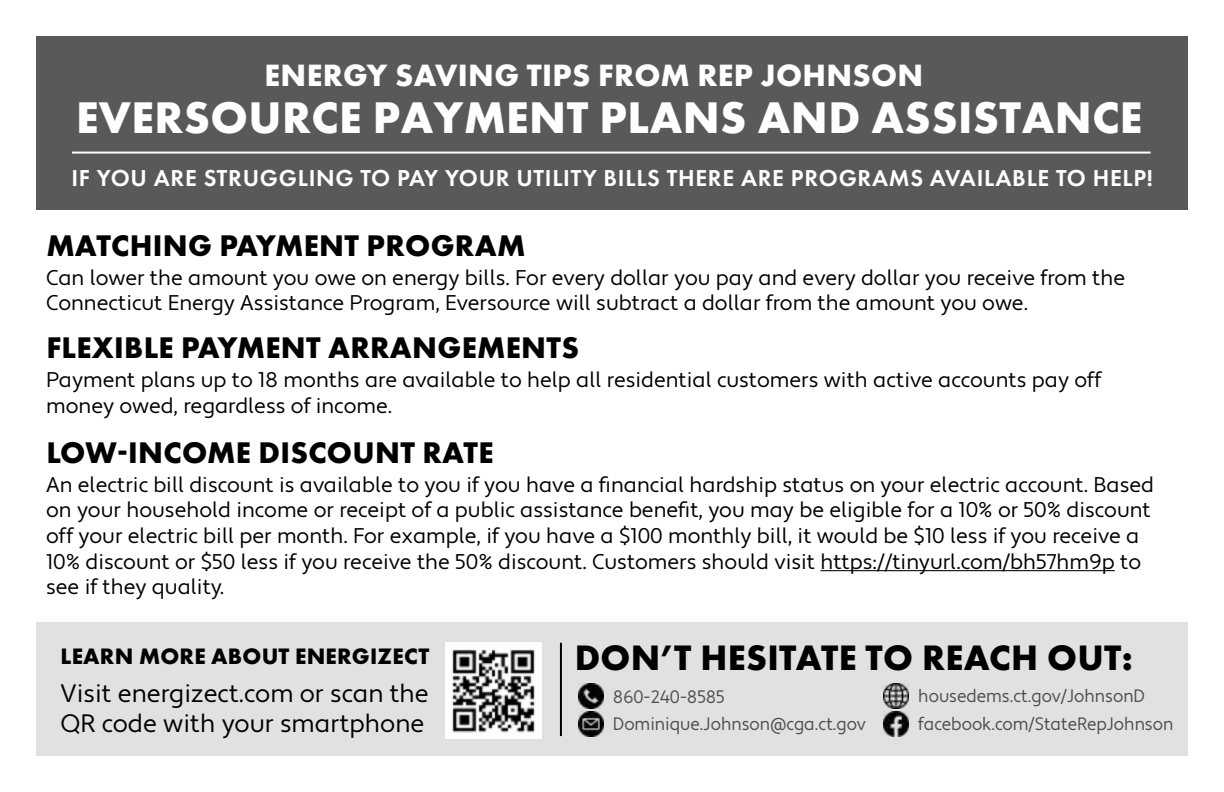
<style>
.page{position:relative;width:1224px;height:792px;background:#fff}
.page>*{position:absolute;margin:0;border:0;box-sizing:border-box;transform-origin:0 0}
.t1{font:700 46px "Futura PT";letter-spacing:.01em;color:#fff}
.t2{font:700 36.6px "Futura PT";letter-spacing:.01em;color:#000}
.t3{font:700 32px "Futura PT";letter-spacing:.01em;color:#fff}
.t4{font:700 31px "Futura PT";letter-spacing:.01em;color:#000}
.t5{font:25.2px/30.2px "Apertura";color:#000}
.t6{font:600 24px "Futura PT";letter-spacing:.03em;color:#fff}
.t7{font:700 23.2px "Futura PT";letter-spacing:.01em;color:#000}
.t8{font:21.2px/25.6px "Apertura";color:#000}
.t9{font:18px/27.6px "Apertura";color:#4d4d4f;scale:.95 1}
</style>
<div class="page">
<hr style="left:820px;top:570px;width:295px;height:1px;background:#000">
<div style="left:36px;top:622px;width:1152px;height:134px;background:#e0e1e2"></div>
<img style="left:578px;top:683px;width:25px;height:26px">
<img style="left:578px;top:711px;width:25px;height:26px">
<img style="left:883px;top:711px;width:26px;height:26px">
<img style="left:883px;top:683px;width:26px;height:26px">
<img style="left:446px;top:643px;width:95px;height:95px">
<hr style="left:560px;top:643px;width:2px;height:93px;background:#000">
<div style="left:36px;top:36px;width:1152px;height:173px;background:#58595b"></div>
<hr style="left:72px;top:152px;width:1079px;height:2px;background:#fff">
<h3 class="t3" style="left:265px;top:55px;width:660px">ENERGY SAVING TIPS FROM REP JOHNSON</h3>
<h1 class="t1" style="left:76px;top:88px;width:1068px">EVERSOURCE PAYMENT PLANS AND ASSISTANCE</h1>
<p class="t6" style="left:72px;top:163px;width:1083px">IF YOU ARE STRUGGLING TO PAY YOUR UTILITY BILLS THERE ARE PROGRAMS AVAILABLE TO HELP!</p>
<h3 class="t4" style="left:46px;top:225px;width:481px">MATCHING PAYMENT PROGRAM</h3>
<p class="t8" style="left:46px;top:266px;width:1080px">Can lower the amount you owe on energy bills. For every dollar you pay and every dollar you receive from the<br>Connecticut Energy Assistance Program, Eversource will subtract a dollar from the amount you owe.</p>
<h3 class="t4" style="left:46px;top:328px;width:534px">FLEXIBLE PAYMENT ARRANGEMENTS</h3>
<p class="t8" style="left:46px;top:368px;width:1057px">Payment plans up to 18 months are available to help all residential customers with active accounts pay off money owed, regardless of income.</p>
<h3 class="t4" style="left:46px;top:432px;width:449px">LOW-INCOME DISCOUNT RATE</h3>
<p class="t8" style="left:46px;top:473px;width:1109px">An electric bill discount is available to you if you have a financial hardship status on your electric account. Based on your household income or receipt of a public assistance benefit, you may be eligible for a 10% or 50% discount off your electric bill per month. For example, if you have a $100 monthly bill, it would be $10 less if you receive a 10% discount or $50 less if you receive the 50% discount. Customers should visit https://tinyurl.com/bh57hm9p to see if they quality.</p>
<p class="t7" style="left:61px;top:642px;width:370px">LEARN MORE ABOUT ENERGIZECT</p>
<p class="t5" style="left:61px;top:679px;width:370px">Visit energizect.com or scan the<br>QR code with your smartphone</p>
<h2 class="t2" style="left:575px;top:634px;width:560px">DON’T HESITATE TO REACH OUT:</h2>
<p class="t9" style="left:613px;top:683px;width:268px">860-240-8585<br>Dominique.Johnson@cga.ct.gov</p>
<p class="t9" style="left:918px;top:683px;width:270px">housedems.ct.gov/JohnsonD facebook.com/StateRepJohnson</p>
</div>
